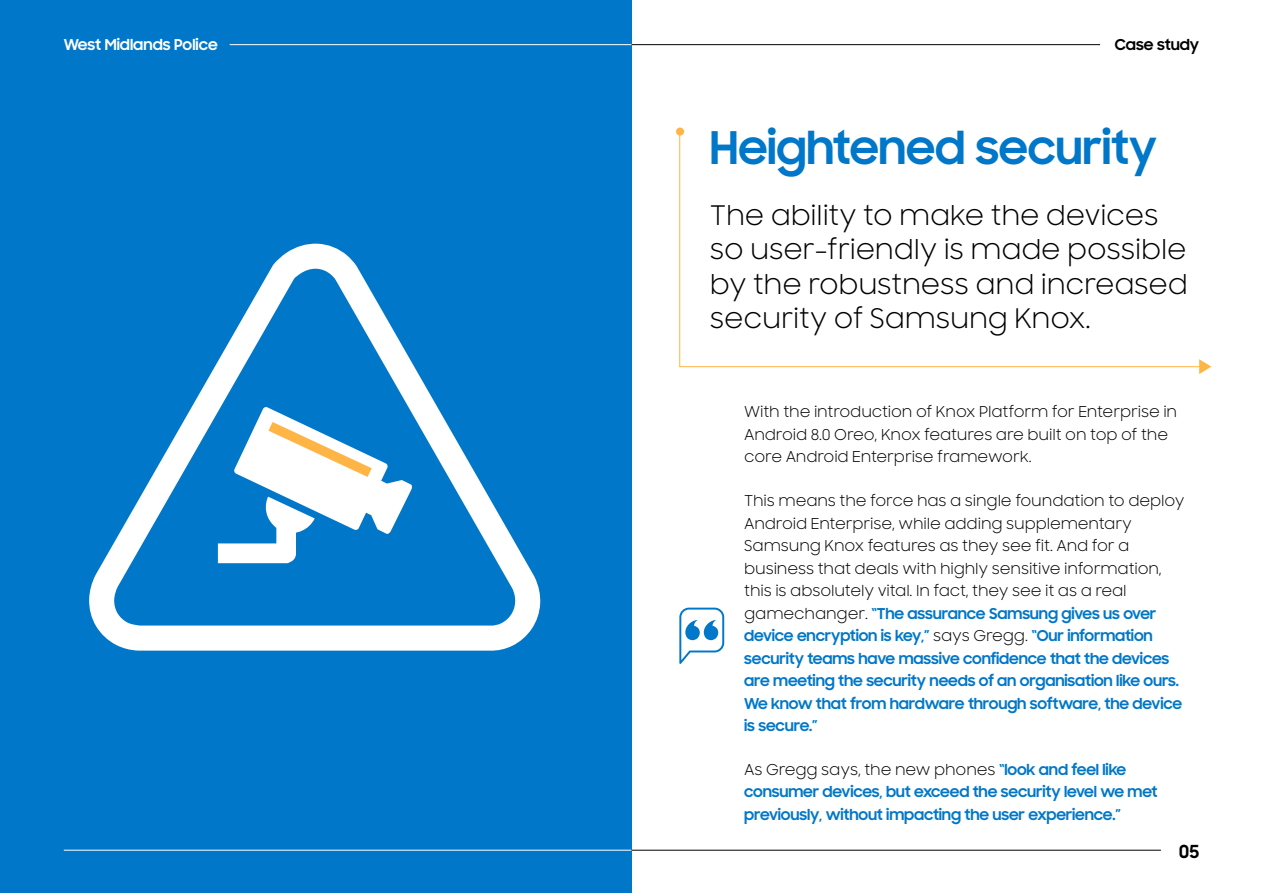
<style>
.page{position:relative;width:1263px;height:893px;background:#fff}
.page>*{position:absolute;margin:0;border:0;box-sizing:border-box;transform-origin:0 0}
.t1{font:700 45px "Samsung Sharp Sans";letter-spacing:-.005em;color:#0077c8}
.t2{font:27px/34.5px "Samsung Sharp Sans";letter-spacing:-.01em;color:#000}
.t3{font:700 18px "Samsung Sharp Sans";color:#000}
.t4{font:15px/22.5px "Samsung Sharp Sans";letter-spacing:-.01em;color:#000}
.t5{font:700 15px/22.5px "Samsung Sharp Sans";letter-spacing:-.01em;color:#0077c8}
.t6{font:700 15px "Samsung Sharp Sans";color:#fff}
.t7{font:700 15px "Samsung Sharp Sans";color:#000}
.s1{font-weight:700;color:#0077c8}
.s2{font-weight:400;color:#000}
</style>
<div class="page">
<div style="left:0;top:0;width:631px;height:893px;background:#0077c8"></div>
<hr style="left:631px;top:44px;width:469px;height:1px;background:#000">
<hr style="left:631px;top:850px;width:530px;height:1px;background:#000">
<svg style="left:679px;top:127px;width:520px;height:240px"></svg>
<svg style="left:1199px;top:359px;width:12px;height:15px"></svg>
<div style="left:676px;top:128px;width:8px;height:8px;background:#ffb545;border-radius:50%"></div>
<svg style="left:679px;top:608px;width:45px;height:56px"></svg>
<hr style="left:64px;top:850px;width:567px;height:1px;background:#fff">
<hr style="left:230px;top:44px;width:401px;height:1px;background:#fff">
<svg style="left:89px;top:243px;width:452px;height:408px"></svg>
<svg style="left:218px;top:374px;width:204px;height:189px"></svg>
<p class="t6" style="left:64px;top:33px;width:155px">West Midlands Police</p>
<p class="t7" style="left:1115px;top:33px;width:86px">Case study</p>
<h1 class="t1" style="left:710px;top:115px;width:448px">Heightened security</h1>
<h2 class="t2" style="left:710px;top:197px;width:479px">The ability to make the devices so user-friendly is made possible by the robustness and increased security of Samsung Knox.</h2>
<p class="t4" style="left:744px;top:400px;width:435px">With the introduction of Knox Platform for Enterprise in<br>Android 8.0 Oreo, Knox features are built on top of the core Android Enterprise framework.</p>
<p class="t4" style="left:744px;top:489px;width:442px">This means the force has a single foundation to deploy Android Enterprise, while adding supplementary Samsung Knox features as they see fit. And for a business that deals with highly sensitive information, this is absolutely vital. In fact, they see it as a real gamechanger. <span class="s1">“The assurance Samsung gives us over device encryption is key,”</span> says Gregg. <span class="s1">“Our information security teams have massive confidence that the devices are meeting the security needs of an organisation like ours.<br>We know that from hardware through software, the device is secure.”</span></p>
<p class="t5" style="left:744px;top:757px;width:415px"><span class="s2">As Gregg says, the new phones</span> “look and feel like consumer devices, but exceed the security level we met previously, without impacting the user experience.”</p>
<p class="t3" style="left:1179px;top:838px;width:22px">05</p>
</div>
